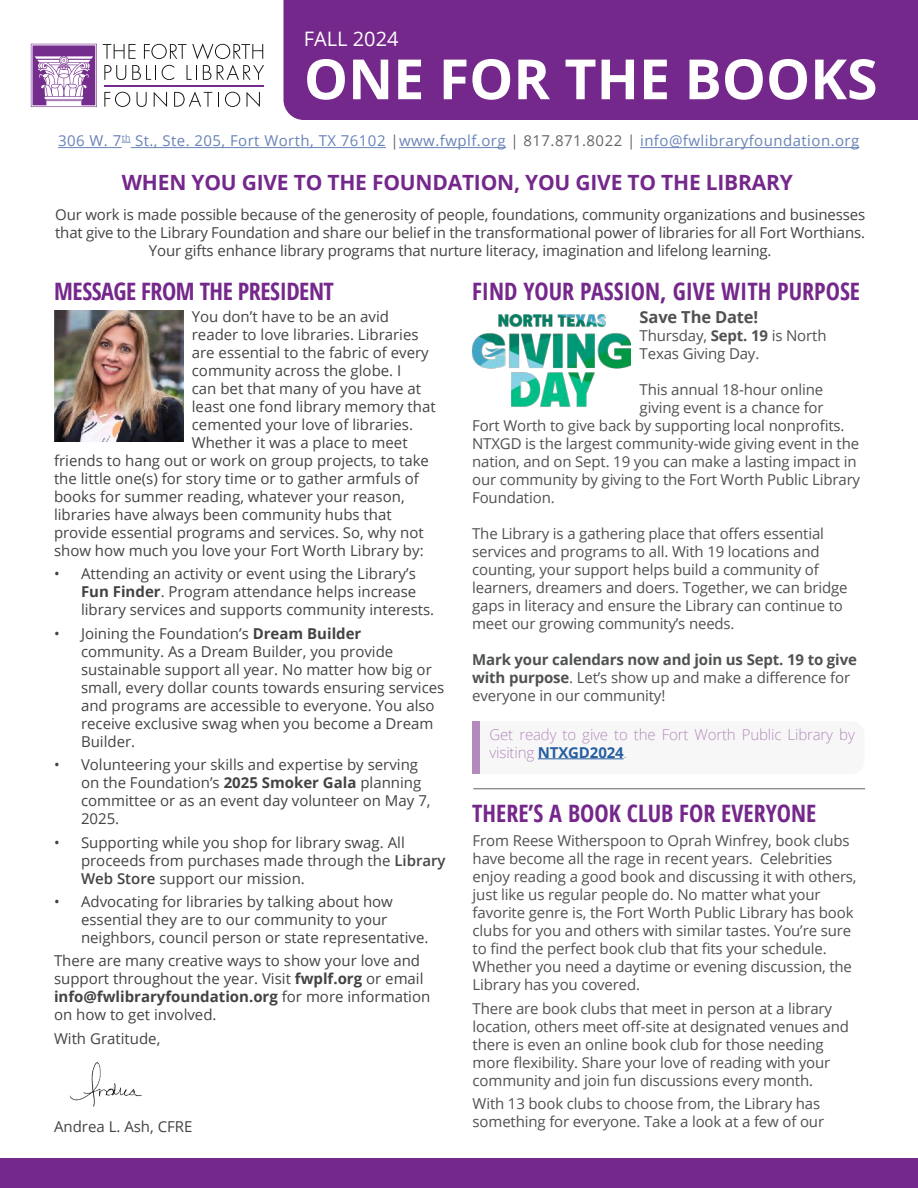
<style>
.page{position:relative;width:918px;height:1188px;background:#fff}
.page>*{position:absolute;margin:0;border:0;box-sizing:border-box;transform-origin:0 0}
.t1{font:700 55.5px "Open Sans";color:#fff}
.t2{font:700 condensed 24px "Open Sans";color:#75288b}
.t3{font:700 condensed 24px "Open Sans";letter-spacing:-.02em;color:#75288b}
.t4{font:700 21px "Open Sans";letter-spacing:-.01em;color:#75288b}
.t5{font:19.95px "Open Sans";color:#fff}
.t6{font:700 16.5px "Open Sans";letter-spacing:-.01em;color:#4f5152}
.t7{font:15px/18px "Open Sans";color:#454243}
.t8{font:15px/18px "Open Sans";letter-spacing:-.01em;color:#4f5152}
.t9{font:15px "Open Sans";letter-spacing:.03em;color:#6783b8}
.t10{font:300 15px/18px "Open Sans";letter-spacing:-.01em;color:#b28abc}
.s1{color:#686668}
.s2{font-weight:700}
.s3{font-weight:600}
.s4{font-weight:700;color:#255fa0}
</style>
<div class="page">
<div style="left:0;top:1159px;width:918px;height:29px;background:#75288b"></div>
<hr style="left:58px;top:147px;width:64px;height:1px;background:#6783b8">
<hr style="left:131px;top:147px;width:255px;height:1px;background:#6783b8">
<hr style="left:399px;top:147px;width:107px;height:1px;background:#6783b8">
<hr style="left:640px;top:147px;width:219px;height:1px;background:#6783b8">
<svg style="left:103px;top:44px;width:33px;height:15px"></svg>
<svg style="left:144px;top:43px;width:119px;height:16px"></svg>
<svg style="left:104px;top:65px;width:22px;height:15px"></svg>
<svg style="left:132px;top:65px;width:24px;height:15px"></svg>
<svg style="left:162px;top:65px;width:12px;height:15px"></svg>
<svg style="left:187px;top:65px;width:10px;height:15px"></svg>
<svg style="left:203px;top:65px;width:8px;height:15px"></svg>
<svg style="left:217px;top:65px;width:47px;height:15px"></svg>
<svg style="left:104px;top:92px;width:26px;height:15px"></svg>
<svg style="left:137px;top:92px;width:10px;height:15px"></svg>
<svg style="left:154px;top:92px;width:13px;height:15px"></svg>
<svg style="left:174px;top:91px;width:38px;height:16px"></svg>
<svg style="left:218px;top:92px;width:1px;height:15px"></svg>
<svg style="left:225px;top:92px;width:15px;height:15px"></svg>
<svg style="left:247px;top:92px;width:13px;height:15px"></svg>
<svg style="left:31px;top:44px;width:66px;height:63px"></svg>
<hr style="left:104px;top:86px;width:159px;height:1px;background:#742d8c">
<div style="left:284px;top:0;width:634px;height:120px;background:#75288b"></div>
<img style="left:54px;top:310px;width:130px;height:131px">
<img style="left:69px;top:1062px;width:73px;height:45px">
<img style="left:472px;top:315px;width:158px;height:92px">
<svg style="left:537px;top:758px;width:87px;height:2px"></svg>
<div style="left:473px;top:721px;width:7px;height:53px;background:#b28abc"></div>
<hr style="left:538px;top:758px;width:86px;height:1px;background:#255fa0">
<hr style="left:473px;top:788px;width:392px;height:1px;background:#656365">
<h3 class="t5" style="left:304px;top:25px;width:96px">FALL 2024</h3>
<h1 class="t1" style="left:304px;top:40px;width:575px">ONE FOR THE BOOKS</h1>
<p class="t9" style="left:58px;top:131px;width:803px">306 W. 7<sup>th</sup> St., Ste. 205, Fort Worth, TX 76102 <span class="s1">|</span>www.fwplf.org <span class="s1">| 817.871.8022 |</span> info@fwlibraryfoundation.org</p>
<h3 class="t4" style="left:122px;top:168px;width:672px">WHEN YOU GIVE TO THE FOUNDATION, YOU GIVE TO THE LIBRARY</h3>
<p class="t7" style="left:55px;top:205px;width:812px;text-align:center">Our work is made possible because of the generosity of people, foundations, community organizations and businesses that give to the Library Foundation and share our belief in the transformational power of libraries for all Fort Worthians.<br>Your gifts enhance library programs that nurture literacy, imagination and lifelong learning.</p>
<h2 class="t3" style="left:54px;top:275px;width:281px">MESSAGE FROM THE PRESIDENT</h2>
<p class="t7" style="left:192px;top:307px;width:199px">You don’t have to be an avid</p>
<p class="t7" style="left:192px;top:325px;width:228px">reader to love libraries. Libraries</p>
<p class="t7" style="left:192px;top:343px;width:238px">are essential to the fabric of every</p>
<p class="t7" style="left:192px;top:361px;width:211px">community across the globe. I</p>
<p class="t7" style="left:192px;top:379px;width:231px">can bet that many of you have at</p>
<p class="t7" style="left:192px;top:397px;width:245px">least one fond library memory that</p>
<p class="t7" style="left:192px;top:415px;width:223px">cemented your love of libraries.</p>
<p class="t7" style="left:192px;top:433px;width:217px">Whether it was a place to meet</p>
<p class="t7" style="left:54px;top:451px;width:376px">friends to hang out or work on group projects, to take</p>
<p class="t7" style="left:54px;top:469px;width:366px">the little one(s) for story time or to gather armfuls of</p>
<p class="t7" style="left:54px;top:487px;width:352px">books for summer reading, whatever your reason,</p>
<p class="t7" style="left:54px;top:505px;width:339px">libraries have always been community hubs that</p>
<p class="t7" style="left:54px;top:523px;width:371px">provide essential programs and services. So, why not</p>
<p class="t7" style="left:54px;top:541px;width:371px">show how much you love your Fort Worth Library by:</p>
<p class="t7" style="left:81px;top:565px;width:355px;text-indent:-27px">• Attending an activity or event using the Library’s<br><span class="s2">Fun Finder</span>. Program attendance helps increase library services and supports community interests.</p>
<p class="t7" style="left:81px;top:624px;width:365px;text-indent:-27px">• Joining the Foundation’s <span class="s2">Dream Builder </span>community. As a Dream Builder, you provide sustainable support all year. No matter how big or small, every dollar counts towards ensuring services and programs are accessible to everyone. You also receive exclusive swag when you become a Dream Builder.</p>
<p class="t7" style="left:81px;top:755px;width:351px;text-indent:-27px">• Volunteering your skills and expertise by serving on the Foundation’s <span class="s2">2025 Smoker Gala</span> planning committee or as an event day volunteer on May 7, 2025.</p>
<p class="t7" style="left:81px;top:833px;width:366px;text-indent:-27px">• Supporting while you shop for library swag. All proceeds from purchases made through the <span class="s3">Library<br>Web Store</span> support our mission.</p>
<p class="t7" style="left:81px;top:892px;width:349px;text-indent:-27px">• Advocating for libraries by talking about how essential they are to our community to your neighbors, council person or state representative.</p>
<p class="t7" style="left:54px;top:952px;width:378px">There are many creative ways to show your love and support throughout the year. Visit <span class="s2">fwplf.org</span> or email <span class="s2">info@fwlibraryfoundation.org</span> for more information on how to get involved.</p>
<p class="t7" style="left:54px;top:1029px;width:108px">With Gratitude,</p>
<p class="t7" style="left:54px;top:1117px;width:140px">Andrea L. Ash, CFRE</p>
<h2 class="t2" style="left:472px;top:275px;width:390px">FIND YOUR PASSION, GIVE WITH PURPOSE</h2>
<p class="t6" style="left:640px;top:305px;width:120px">Save The Date!</p>
<p class="t8" style="left:640px;top:326px;width:188px">Thursday, <span class="s2">Sept. 19</span> is North<br>Texas Giving Day.</p>
<p class="t8" style="left:640px;top:380px;width:185px">This annual 18-hour online</p>
<p class="t8" style="left:640px;top:398px;width:186px">giving event is a chance for</p>
<p class="t8" style="left:472px;top:416px;width:374px">Fort Worth to give back by supporting local nonprofits.</p>
<p class="t8" style="left:472px;top:434px;width:389px">NTXGD is the largest community-wide giving event in the</p>
<p class="t8" style="left:472px;top:452px;width:386px">nation, and on Sept. 19 you can make a lasting impact in</p>
<p class="t8" style="left:472px;top:470px;width:390px">our community by giving to the Fort Worth Public Library</p>
<p class="t8" style="left:472px;top:488px;width:84px">Foundation.</p>
<p class="t8" style="left:472px;top:524px;width:377px">The Library is a gathering place that offers essential services and programs to all. With 19 locations and counting, your support helps build a community of learners, dreamers and doers. Together, we can bridge gaps in literacy and ensure the Library can continue to meet our growing community’s needs.</p>
<p class="t8" style="left:472px;top:650px;width:386px"><span class="s2">Mark your calendars now and join us Sept. 19 to give with purpose</span>. Let’s show up and make a difference for everyone in our community!</p>
<p class="t10" style="left:490px;top:725px;width:367px">Get ready to give to the Fort Worth Public Library by visiting <span class="s4">NTXGD2024</span>.</p>
<h2 class="t2" style="left:472px;top:796px;width:346px">THERE’S A BOOK CLUB FOR EVERYONE</h2>
<p class="t8" style="left:473px;top:831px;width:386px">From Reese Witherspoon to Oprah Winfrey, book clubs have become all the rage in recent years. Celebrities enjoy reading a good book and discussing it with others, just like us regular people do. No matter what your favorite genre is, the Fort Worth Public Library has book clubs for you and others with similar tastes. You’re sure to find the perfect book club that fits your schedule.<br>Whether you need a daytime or evening discussion, the Library has you covered.</p>
<p class="t8" style="left:473px;top:999px;width:378px">There are book clubs that meet in person at a library location, others meet off-site at designated venues and there is even an online book club for those needing more flexibility. Share your love of reading with your community and join fun discussions every month.</p>
<p class="t8" style="left:473px;top:1094px;width:353px">With 13 book clubs to choose from, the Library has something for everyone. Take a look at a few of our</p>
</div>
